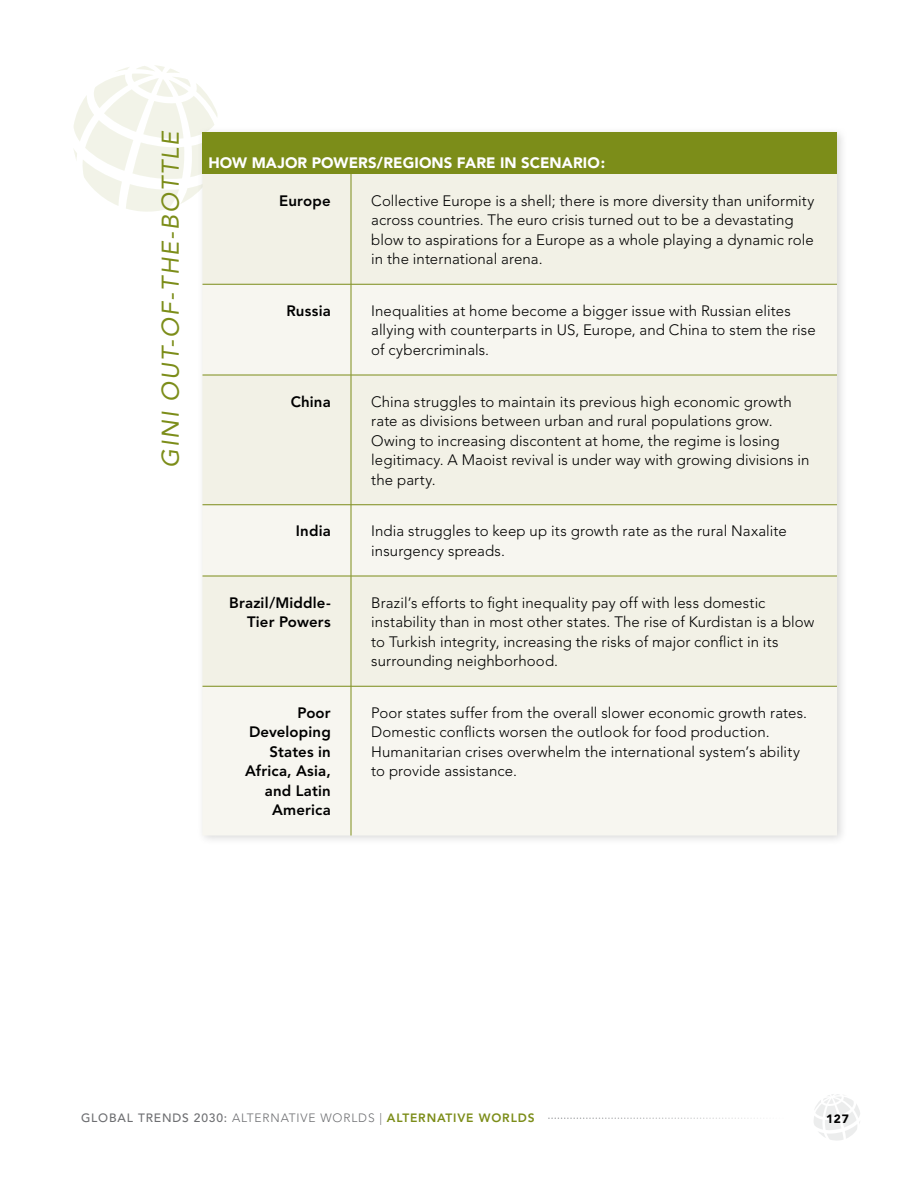
<style>
.page{position:relative;width:918px;height:1188px;background:#fff}
.page>*{position:absolute;margin:0;border:0;box-sizing:border-box;transform-origin:0 0}
.t1{font:italic 24px "Avenir";letter-spacing:.075em;color:#7c8d19}
.t2{font:300 15px/19.5px "Avenir";letter-spacing:.005em;color:#000}
.t3{font:800 15px/19.5px "Avenir";letter-spacing:.01em;color:#000;text-align:right}
.t4{font:900 15px "Avenir";letter-spacing:.005em;color:#fff}
.t5{font:300 12px "Avenir";letter-spacing:.07em;color:#6d6e71}
.t6{font:900 12px "Avenir";color:#000}
.s1{font-weight:500}
.s2{font-weight:800;color:#7c8d19}
</style>
<div class="page">
<svg style="left:814px;top:1094px;width:46px;height:47px"></svg>
<svg style="left:548px;top:1118px;width:213px;height:1px"></svg>
<svg style="left:74px;top:65px;width:144px;height:147px"></svg>
<div style="left:197px;top:127px;width:651px;height:718px;background:#000;opacity:.15"></div>
<div style="left:202px;top:133px;width:635px;height:41px;background:#7c8d19"></div>
<div style="left:202px;top:174px;width:635px;height:110px;background:#f2f1e6"></div>
<svg style="left:202px;top:285px;width:635px;height:551px;fill:#f7f6f0"></svg>
<hr style="left:351px;top:174px;width:1px;height:110px;background:#7c8d19">
<hr style="left:202px;top:284px;width:149px;height:1px;background:#7c8d19">
<hr style="left:351px;top:284px;width:486px;height:1px;background:#7c8d19">
<hr style="left:351px;top:284px;width:1px;height:91px;background:#7c8d19">
<hr style="left:202px;top:375px;width:149px;height:1px;background:#7c8d19">
<hr style="left:351px;top:375px;width:486px;height:1px;background:#7c8d19">
<hr style="left:351px;top:375px;width:1px;height:130px;background:#7c8d19">
<hr style="left:202px;top:504px;width:149px;height:1px;background:#7c8d19">
<hr style="left:351px;top:504px;width:486px;height:1px;background:#7c8d19">
<hr style="left:351px;top:505px;width:1px;height:71px;background:#7c8d19">
<hr style="left:202px;top:576px;width:149px;height:1px;background:#7c8d19">
<hr style="left:351px;top:576px;width:486px;height:1px;background:#7c8d19">
<hr style="left:351px;top:576px;width:1px;height:110px;background:#7c8d19">
<hr style="left:202px;top:686px;width:149px;height:1px;background:#7c8d19">
<hr style="left:351px;top:686px;width:486px;height:1px;background:#7c8d19">
<hr style="left:351px;top:686px;width:1px;height:150px;background:#7c8d19">
<h1 class="t1" style="left:157px;top:468px;width:336px;rotate:-90deg">gini out-of-the-bottle</h1>
<p class="t4" style="left:208px;top:154px;width:398px">HOW MAJOR POWERS/REGI ONS FARE IN SCENARIO:</p>
<p class="t3" style="left:279px;top:191px;width:53px">Europe</p>
<p class="t2" style="left:371px;top:191px;width:445px">Collective Europe is a shell; there is more diversity than uniformity across countries. The euro crisis turned out to be a devastating blow to aspirations for a Europe as a whole playing a dynamic role in the international arena.</p>
<p class="t3" style="left:286px;top:301px;width:46px">Russia</p>
<p class="t2" style="left:371px;top:301px;width:446px">I nequalities at home become a bigger issue with Russian elites allying with counterparts in US, Europe, and China to stem the rise of cybercriminals.</p>
<p class="t3" style="left:291px;top:392px;width:42px">China</p>
<p class="t2" style="left:371px;top:392px;width:440px">China struggles to maintain its previous high economic growth rate as divisions between urban and rural populations grow.<br>Owing to increasing discontent at home, the regime is losing legitimacy. A Maoist revival is under way with growing divisions in the party.</p>
<p class="t3" style="left:296px;top:521px;width:36px">India</p>
<p class="t2" style="left:371px;top:521px;width:417px">I ndia struggles to keep up its growth rate as the rural N axalite insurgency spreads.</p>
<p class="t3" style="left:229px;top:593px;width:103px">Brazil/Middle-<br>Tier Powers</p>
<p class="t2" style="left:371px;top:593px;width:445px">Brazil’s efforts to fight inequality pay off with less domestic instability than in most other states. The rise of Kurdistan is a blow to Turkish integrity, increasing the risks of major conflict in its surrounding neighborhood.</p>
<p class="t3" style="left:245px;top:703px;width:87px">Poor<br>Developing<br>States in<br>Africa, Asia, and Latin<br>America</p>
<p class="t2" style="left:371px;top:703px;width:437px">Poor states suffer from the overall slower economic growth rates.<br>Domestic conflicts worsen the outlook for food production.<br>H umanitarian crises overwhelm the international system’s ability to provide assistance.</p>
<p class="t5" style="left:81px;top:1111px;width:454px"><span class="s1">GLOBAL TRENDS 2030:</span> Alternative Worlds | <span class="s2">alternative worldS</span></p>
<p class="t6" style="left:826px;top:1111px;width:24px">127</p>
</div>
